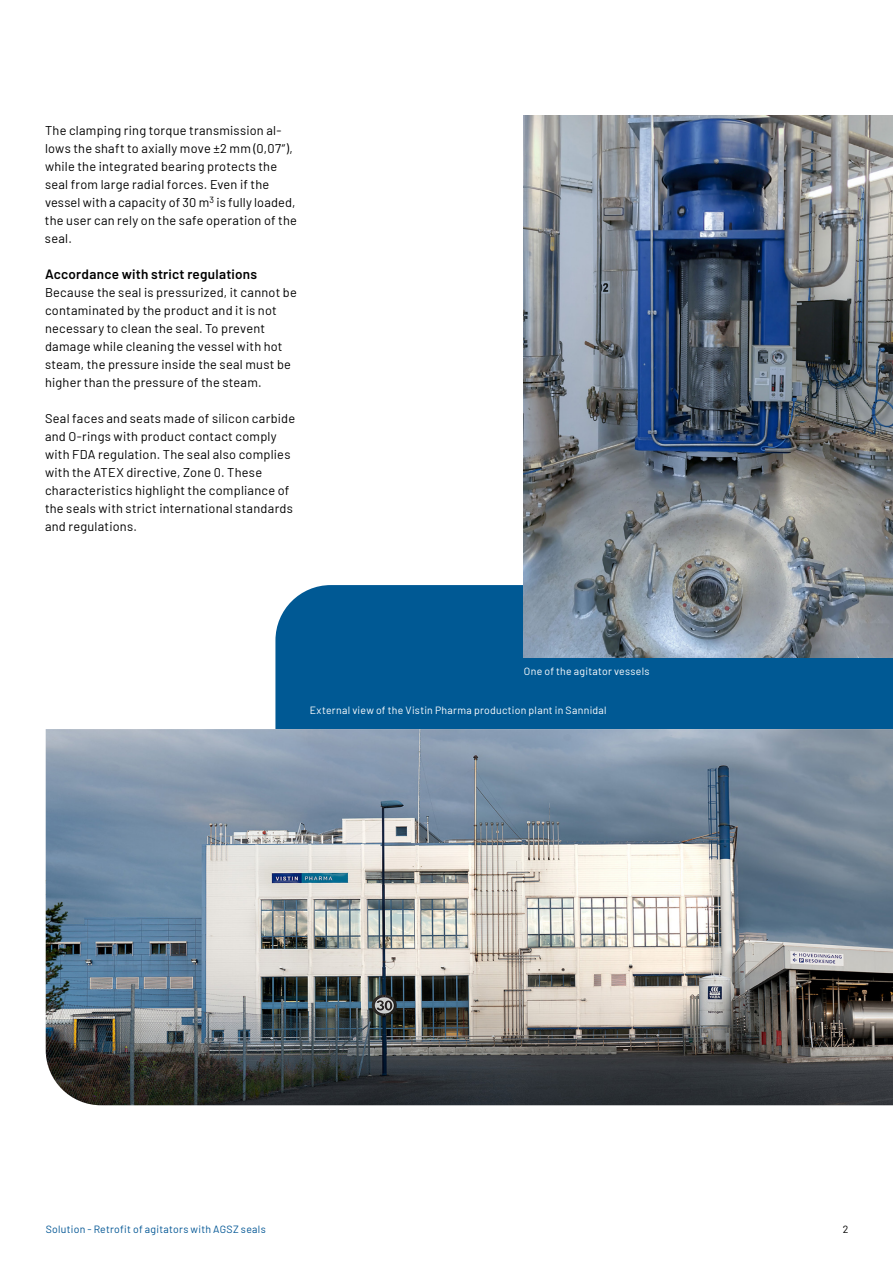
<style>
.page{position:relative;width:893px;height:1263px;background:#fff}
.page>*{position:absolute;margin:0;border:0;box-sizing:border-box;transform-origin:0 0}
.t1{font:600 13.5px "Barlow";letter-spacing:.015em;color:#000}
.t2{font:12.75px/18px "Barlow";letter-spacing:.02em;color:#000}
.t3{font:10.5px "Barlow";letter-spacing:.03em;color:#fff}
.t4{font:10.5px "Barlow";letter-spacing:.025em;color:#005594}
.t5{font:10.5px "Barlow";color:#000}
</style>
<div class="page">
<div style="left:275px;top:585px;width:618px;height:144px;background:#005994"></div>
<img style="left:524px;top:115px;width:369px;height:542px">
<img style="left:46px;top:729px;width:847px;height:376px">
<p class="t2" style="left:45px;top:120px;width:253px">The clamping ring torque transmission al&shy;lows the shaft to axially move ±2 mm (0,07“), while the integrated bearing protects the seal from large radial forces. Even if the vessel with a capacity of 30 m<sup>3</sup> is fully loaded, the user can rely on the safe operation of the seal.</p>
<p class="t1" style="left:45px;top:264px;width:214px">Accordance with strict regulations</p>
<p class="t2" style="left:45px;top:282px;width:253px">Because the seal is pressurized, it cannot be contaminated by the product and it is not necessary to clean the seal. To prevent damage while cleaning the vessel with hot steam, the pressure inside the seal must be higher than the pressure of the steam.</p>
<p class="t2" style="left:45px;top:408px;width:252px">Seal faces and seats made of silicon carbide and O-rings with product contact comply with FDA regulation. The seal also complies with the ATEX directive, Zone 0. These characteristics highlight the compliance of the seals with strict international standards and regulations.</p>
<p class="t3" style="left:524px;top:664px;width:127px">One of the agitator vessels</p>
<p class="t3" style="left:310px;top:702px;width:299px">External view of the Vistin Pharma production plant in Sannidal</p>
<p class="t4" style="left:46px;top:1222px;width:222px">Solution - Retrofit of agitators with AGSZ seals</p>
<p class="t5" style="left:843px;top:1222px;width:7px">2</p>
</div>
